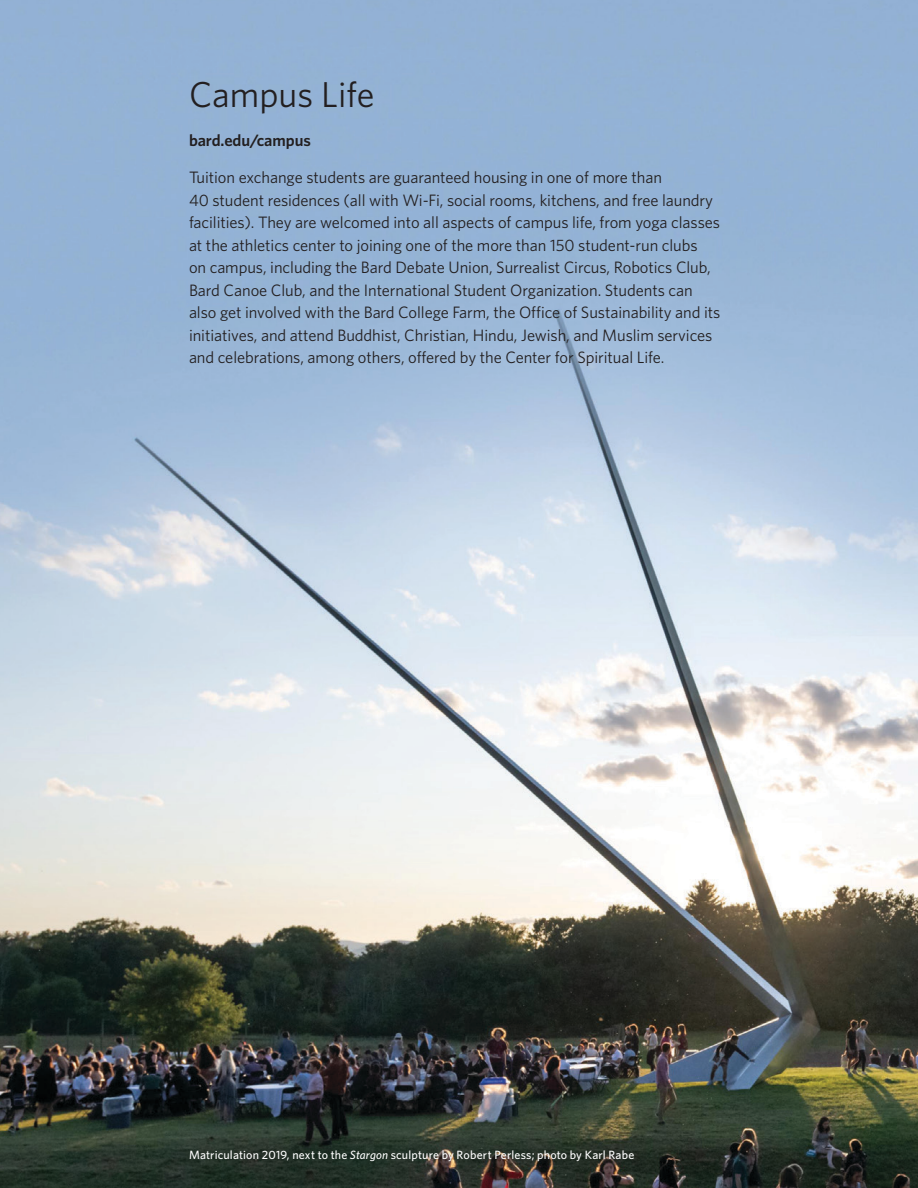
<style>
.page{position:relative;width:918px;height:1188px;background:#fff}
.page>*{position:absolute;margin:0;border:0;box-sizing:border-box;transform-origin:0 0}
.t1{font:36px "Whitney";color:#231f20}
.t2{font:16.5px/22.5px "Whitney";letter-spacing:-.005em;color:#231f20}
.t3{font:600 16.5px "Whitney";letter-spacing:-.005em;color:#231f20}
.t4{font:500 12px "Whitney";letter-spacing:.015em;color:#fff}
.s1{font-style:italic}
</style>
<div class="page">
<img style="left:0;top:0;width:918px;height:1188px">
<p class="t1" style="left:189px;top:73px;width:187px">Campus Life</p>
<p class="t3" style="left:189px;top:130px;width:123px">bard.edu/campus</p>
<p class="t2" style="left:189px;top:166px;width:533px">Tuition exchange students are guaranteed housing in one of more than<br>40 student residences (all with Wi-Fi, social rooms, kitchens, and free laundry facilities). They are welcomed into all aspects of campus life, from yoga classes at the athletics center to joining one of the more than 150 student-run clubs<br>on campus, including the Bard Debate Union, Surrealist Circus, Robotics Club, Bard Canoe Club, and the International Student Organization. Students can also get involved with the Bard College Farm, the Office of Sustainability and its initiatives, and attend Buddhist, Christian, Hindu, Jewish, and Muslim services and celebrations, among others, offered by the Center for Spiritual Life.</p>
<p class="t4" style="left:189px;top:1147px;width:447px">Matriculation 2019, next to the <span class="s1">Stargon</span> sculpture by Robert Perless; photo by Karl Rabe</p>
</div>
